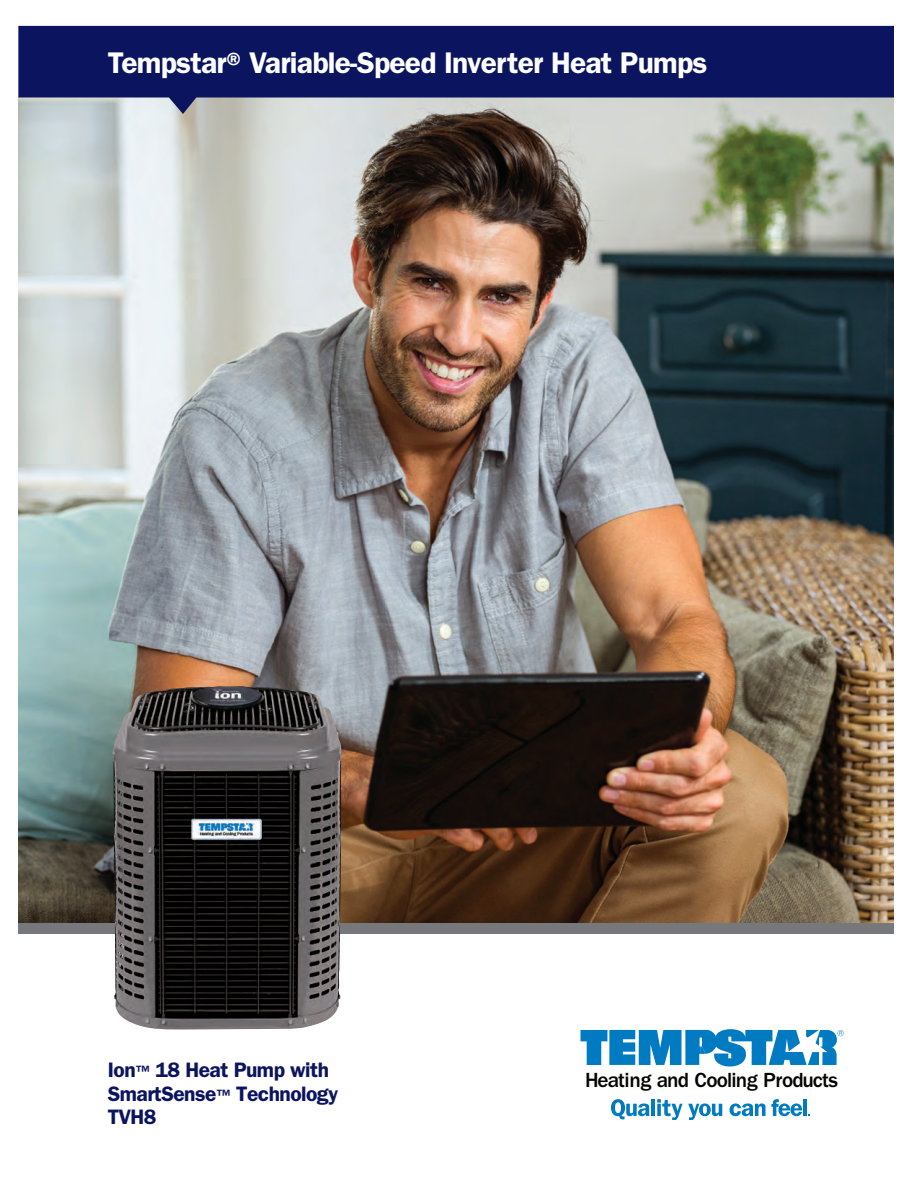
<style>
.page{position:relative;width:918px;height:1188px;background:#fff}
.page>*{position:absolute;margin:0;border:0;box-sizing:border-box;transform-origin:0 0}
.t1{font:600 30px "ITC Franklin Gothic Std";letter-spacing:-.025em;color:#fff}
.t2{font:500 21.15px "ITC Franklin Gothic Std";letter-spacing:-.04em;color:#040503}
.t3{font:600 21px/24px "ITC Franklin Gothic Std";letter-spacing:-.025em;color:#0b145e}
.s1{font-size:15px}
</style>
<div class="page">
<img style="left:18px;top:114px;width:876px;height:809px">
<div style="left:18px;top:923px;width:876px;height:10px;background:#76787b"></div>
<svg style="left:580px;top:1029px;width:264px;height:38px"></svg>
<svg style="left:611px;top:1099px;width:38px;height:20px"></svg>
<hr style="left:651px;top:1099px;width:4px;height:17px;background:#007ac0">
<svg style="left:657px;top:1099px;width:25px;height:21px"></svg>
<svg style="left:688px;top:1103px;width:34px;height:17px"></svg>
<svg style="left:730px;top:1099px;width:72px;height:17px"></svg>
<hr style="left:803px;top:1099px;width:4px;height:17px;background:#007ac0">
<img style="left:112px;top:686px;width:231px;height:344px">
<svg style="left:18px;top:26px;width:876px;height:88px;background:#2f3772"></svg>
<p class="t1" style="left:108px;top:45px;width:601px">Tempstar® Variable-Speed Inverter Heat Pumps</p>
<p class="t3" style="left:108px;top:1058px;width:232px">Ion<span class="s1">™</span> 18 Heat Pump with<br>SmartSense<span class="s1">™</span> Technology</p>
<p class="t3" style="left:108px;top:1105px;width:50px">TVH8</p>
<p class="t2" style="left:585px;top:1068px;width:255px">Heating and Cooling Products</p>
</div>
